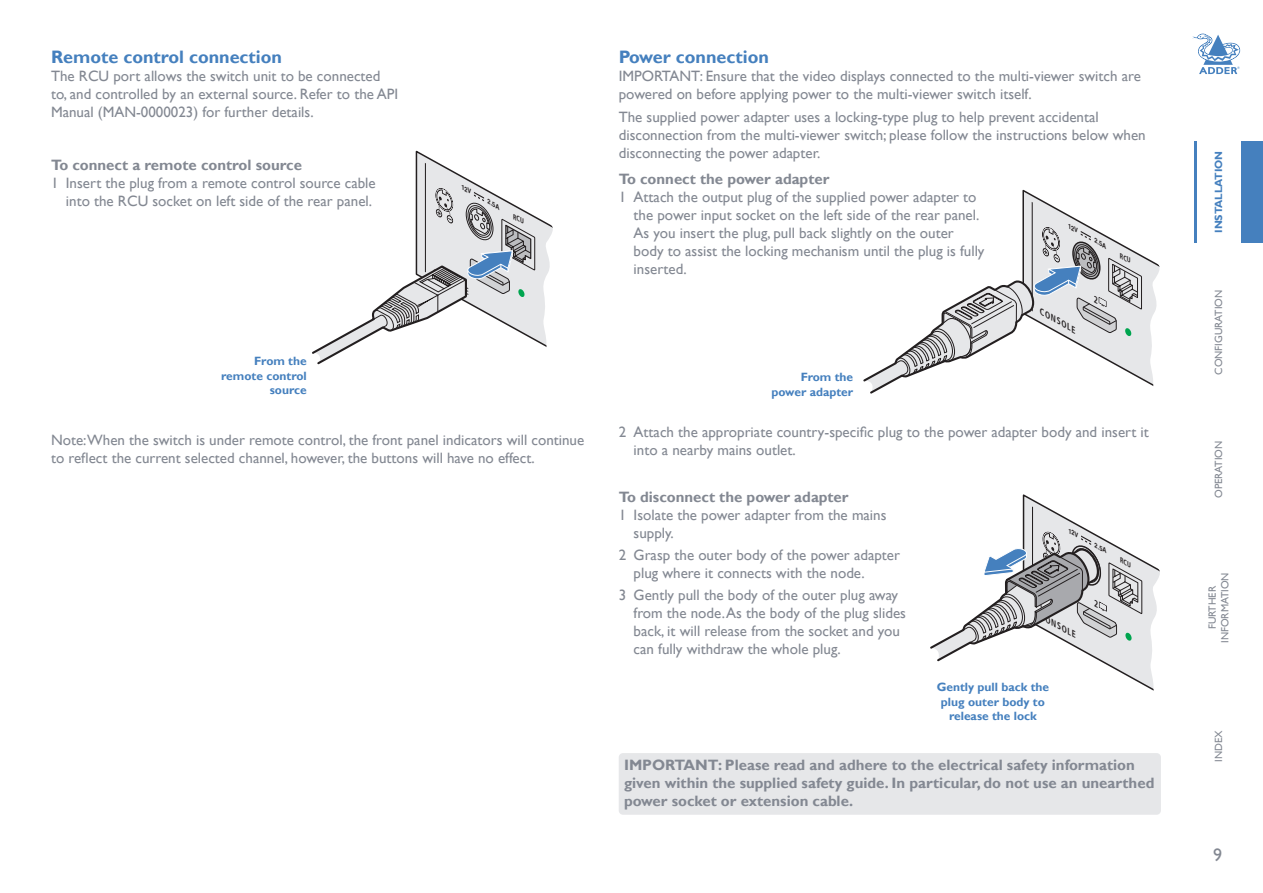
<style>
.page{position:relative;width:1263px;height:893px;background:#fff}
.page>*{position:absolute;margin:0;border:0;box-sizing:border-box;transform-origin:0 0}
.t1{font:700 18px "Gill Sans";color:#4580be}
.t2{font:18px "Gill Sans";color:#838892}
.t3{font:15px/18px "Gill Sans";color:#838892}
.t4{font:700 15px/18px "Gill Sans";color:#838892}
.t5{font:700 12px/14.4px "Gill Sans";color:#4580be;text-align:right}
.t6{font:10.5px/12.6px "Gill Sans";color:#838892;text-align:center}
.t7{font:700 10.5px "Gill Sans";color:#4580be}
.t8{font:italic 700 condensed 8.4px "Frutiger";color:#231f20;scale:1.07 1}
.t9{font:italic 700 6px "Helvetica";color:#231f20;scale:1.07 1}
</style>
<div class="page">
<svg style="left:1192px;top:34px;width:48px;height:40px"></svg>
<div style="left:1241px;top:141px;width:22px;height:102px;background:#4580be"></div>
<hr style="left:1194px;top:141px;width:2px;height:102px;background:#4580be">
<div style="left:619px;top:753px;width:542px;height:62px;background:#e6e7e9;border-radius:4px"></div>
<svg style="left:863px;top:189px;width:297px;height:205px"></svg>
<svg style="left:312px;top:150px;width:241px;height:214px"></svg>
<svg style="left:930px;top:494px;width:230px;height:197px"></svg>
<p class="t1" style="left:51px;top:47px;width:232px">Remote control connection</p>
<p class="t3" style="left:51px;top:68px;width:349px">The RCU port allows the switch unit to be connected to, and controlled by an external source. Refer to the API<br>Manual (MAN-0000023) for further details.</p>
<p class="t4" style="left:51px;top:156px;width:252px">To connect a remote control source</p>
<p class="t3" style="left:51px;top:174px;width:326px;text-align:right">1 Insert the plug from a remote control source cable into the RCU socket on left side of the rear panel.</p>
<p class="t5" style="left:221px;top:355px;width:87px">From the remote control source</p>
<p class="t9" style="left:490px;top:198px;width:14px;rotate:29deg">2.5A</p>
<p class="t3" style="left:51px;top:431px;width:535px">Note:When the switch is under remote control, the front panel indicators will continue to reflect the current selected channel, however, the buttons will have no effect.</p>
<p class="t1" style="left:619px;top:47px;width:152px">Power connection</p>
<p class="t3" style="left:619px;top:68px;width:524px">IMPORTANT: Ensure that the video displays connected to the multi-viewer switch are powered on before applying power to the multi-viewer switch itself.</p>
<p class="t3" style="left:619px;top:108px;width:528px">The supplied power adapter uses a locking-type plug to help prevent accidental disconnection from the multi-viewer switch; please follow the instructions below when disconnecting the power adapter.</p>
<p class="t4" style="left:619px;top:171px;width:212px">To connect the power adapter</p>
<p class="t3" style="left:634px;top:188px;width:352px;text-indent:-15px">1 Attach the output plug of the supplied power adapter to the power input socket on the left side of the rear panel.<br>As you insert the plug, pull back slightly on the outer body to assist the locking mechanism until the plug is fully inserted.</p>
<p class="t9" style="left:1097px;top:237px;width:14px;rotate:29deg">2.5A</p>
<p class="t5" style="left:772px;top:370px;width:83px">From the power adapter</p>
<p class="t8" style="left:1044px;top:307px;width:39px;rotate:29deg">CONSOLE</p>
<p class="t3" style="left:634px;top:423px;width:517px;text-indent:-15px">2 Attach the appropriate country-specific plug to the power adapter body and insert it into a nearby mains outlet.</p>
<p class="t4" style="left:619px;top:488px;width:231px">To disconnect the power adapter</p>
<p class="t3" style="left:634px;top:506px;width:254px;text-indent:-15px">1 Isolate the power adapter from the mains supply.</p>
<p class="t3" style="left:634px;top:546px;width:268px;text-indent:-15px">2 Grasp the outer body of the power adapter plug where it connects with the node.</p>
<p class="t3" style="left:634px;top:587px;width:274px;text-indent:-15px">3 Gently pull the body of the outer plug away from the node. As the body of the plug slides back, it will release from the socket and you can fully withdraw the whole plug.</p>
<p class="t9" style="left:1097px;top:542px;width:14px;rotate:29deg">2.5A</p>
<p class="t8" style="left:1044px;top:612px;width:39px;rotate:29deg">CONSOLE</p>
<p class="t5" style="left:937px;top:680px;width:114px;text-align:center">Gently pull back the plug outer body to release the lock</p>
<p class="t4" style="left:624px;top:756px;width:532px">IMPORTANT: Please read and adhere to the electrical safety information given within the supplied safety guide. In particular, do not use an unearthed power socket or extension cable.</p>
<p class="t7" style="left:1212px;top:233px;width:84px;rotate:-90deg">INSTALLATION</p>
<p class="t6" style="left:1212px;top:375px;width:87px;rotate:-90deg">CONFIGURATION</p>
<p class="t6" style="left:1212px;top:498px;width:59px;rotate:-90deg">OPERATION</p>
<p class="t6" style="left:1206px;top:643px;width:72px;rotate:-90deg">FURTHER<br>INFORMATION</p>
<p class="t6" style="left:1212px;top:762px;width:33px;rotate:-90deg">INDEX</p>
<p class="t2" style="left:1213px;top:844px;width:10px">9</p>
</div>
